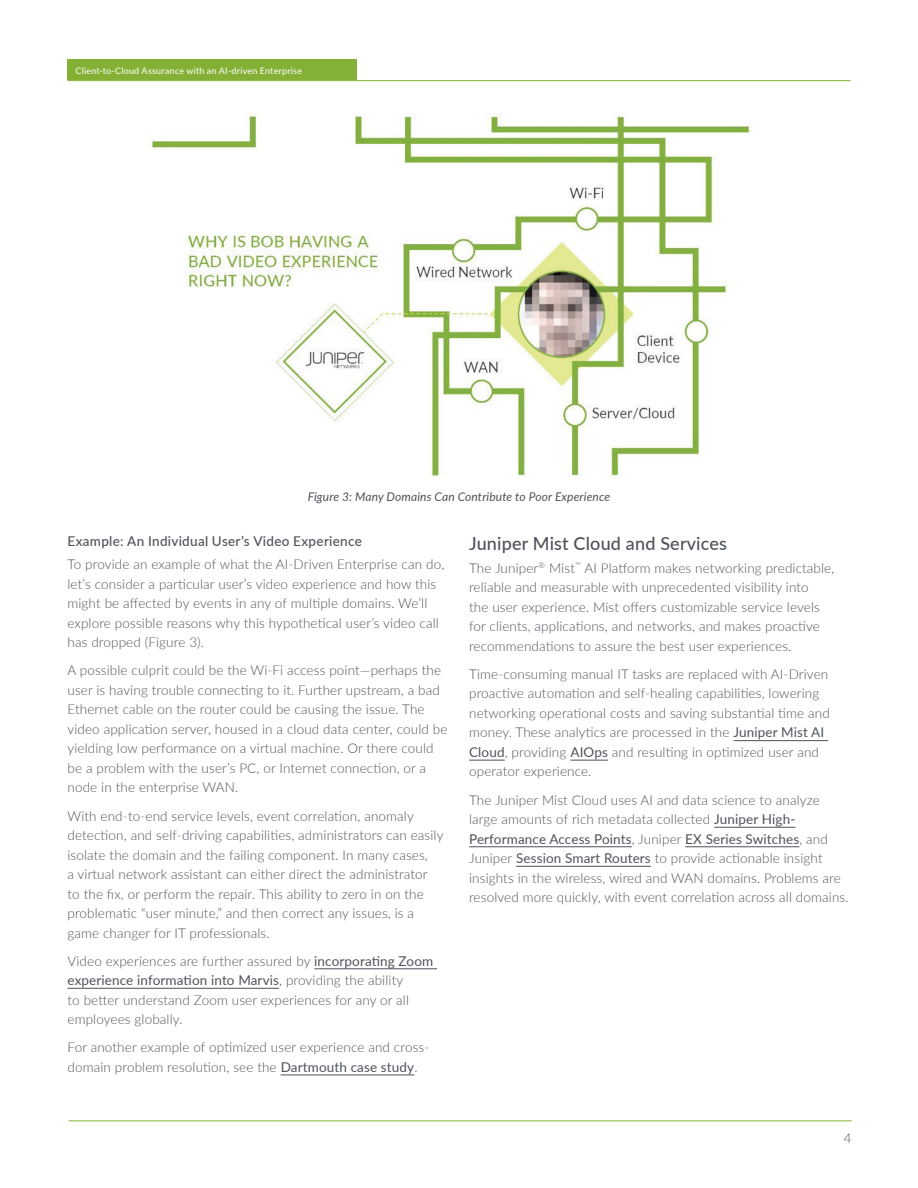
<style>
.page{position:relative;width:918px;height:1188px;background:#fff}
.page>*{position:absolute;margin:0;border:0;box-sizing:border-box;transform-origin:0 0}
.t1{font:500 18px "Lato";letter-spacing:.01em;color:#4d525a}
.t2{font:300 13.5px/19.5px "Lato";letter-spacing:.01em;color:#4d525a}
.t3{font:500 13.5px "Lato";letter-spacing:.02em;color:#4d525a}
.Figure_Caption{font:italic 12px "Lato";letter-spacing:.01em;color:#4d525a}
.t4{font:9px "Lato";letter-spacing:.025em;color:#fff}
.s1{font-weight:400}
</style>
<div class="page">
<hr style="left:69px;top:1120px;width:783px;height:1px;background:#84b135">
<hr style="left:68px;top:80px;width:782px;height:1px;background:#84b135">
<div style="left:68px;top:60px;width:289px;height:20px;background:#84b135"></div>
<hr style="left:314px;top:968px;width:123px;height:1px;background:#4d525a">
<hr style="left:68px;top:988px;width:211px;height:1px;background:#4d525a">
<hr style="left:281px;top:1075px;width:133px;height:1px;background:#4d525a">
<hr style="left:734px;top:740px;width:94px;height:1px;background:#4d525a">
<hr style="left:469px;top:760px;width:36px;height:1px;background:#4d525a">
<hr style="left:570px;top:760px;width:38px;height:1px;background:#4d525a">
<hr style="left:714px;top:827px;width:81px;height:1px;background:#4d525a">
<hr style="left:469px;top:846px;width:163px;height:1px;background:#4d525a">
<hr style="left:685px;top:846px;width:114px;height:1px;background:#4d525a">
<hr style="left:516px;top:866px;width:135px;height:1px;background:#4d525a">
<img style="left:151px;top:114px;width:600px;height:362px">
<p class="t4" style="left:76px;top:64px;width:228px">Client-to-Cloud Assurance with an AI-driven Enterprise</p>
<p class="Figure_Caption" style="left:308px;top:488px;width:304px">Figure 3: Many Domains Can Contribute to Poor Experience</p>
<h2 class="t3" style="left:68px;top:532px;width:296px">Example: An Individual User’s Video Experience</h2>
<p class="t2" style="left:68px;top:554px;width:378px">To provide an example of what the AI-Driven Enterprise can do, let’s consider a particular user’s video experience and how this might be affected by events in any of multiple domains. We’ll explore possible reasons why this hypothetical user’s video call has dropped (Figure 3).</p>
<p class="t2" style="left:68px;top:660px;width:382px">A possible culprit could be the Wi-Fi access point—perhaps the user is having trouble connecting to it. Further upstream, a bad Ethernet cable on the router could be causing the issue. The video application server, housed in a cloud data center, could be yielding low performance on a virtual machine. Or there could be a problem with the user’s PC, or Internet connection, or a node in the enterprise WAN.</p>
<p class="t2" style="left:68px;top:805px;width:378px">With end-to-end service levels, event correlation, anomaly detection, and self-driving capabilities, administrators can easily isolate the domain and the failing component. In many cases,<br>a virtual network assistant can either direct the administrator<br>to the fix, or perform the repair. This ability to zero in on the problematic “user minute,” and then correct any issues, is a game changer for IT professionals.</p>
<p class="t2" style="left:68px;top:951px;width:367px">Video experiences are further assured by <span class="s1">incorporating Zoom experience information into Marvis</span>, providing the ability<br>to better understand Zoom user experiences for any or all employees globally.</p>
<p class="t2" style="left:68px;top:1037px;width:363px">For another example of optimized user experience and cross&shy;domain problem resolution, see the <span class="s1">Dartmouth case study</span>.</p>
<h1 class="t1" style="left:469px;top:531px;width:259px">Juniper Mist Cloud and Services</h1>
<p class="t2" style="left:469px;top:558px;width:367px">The Juniper<sup>®</sup> Mist<sup>™</sup> AI Platform makes networking predictable, reliable and measurable with unprecedented visibility into<br>the user experience. Mist offers customizable service levels for clients, applications, and networks, and makes proactive recommendations to assure the best user experiences.</p>
<p class="t2" style="left:469px;top:664px;width:362px">Time-consuming manual IT tasks are replaced with AI-Driven proactive automation and self-healing capabilities, lowering networking operational costs and saving substantial time and money. These analytics are processed in the <span class="s1">Juniper Mist AI Cloud</span>, providing <span class="s1">AIOps</span> and resulting in optimized user and operator experience.</p>
<p class="t2" style="left:469px;top:790px;width:381px">The Juniper Mist Cloud uses AI and data science to analyze large amounts of rich metadata collected <span class="s1">Juniper High-Performance Access Points</span>, Juniper <span class="s1">EX Series Switches</span>, and Juniper <span class="s1">Session Smart Routers</span> to provide actionable insight insights in the wireless, wired and WAN domains. Problems are resolved more quickly, with event correlation across all domains.</p>
<p class="t2" style="left:844px;top:1128px;width:9px">4</p>
</div>
